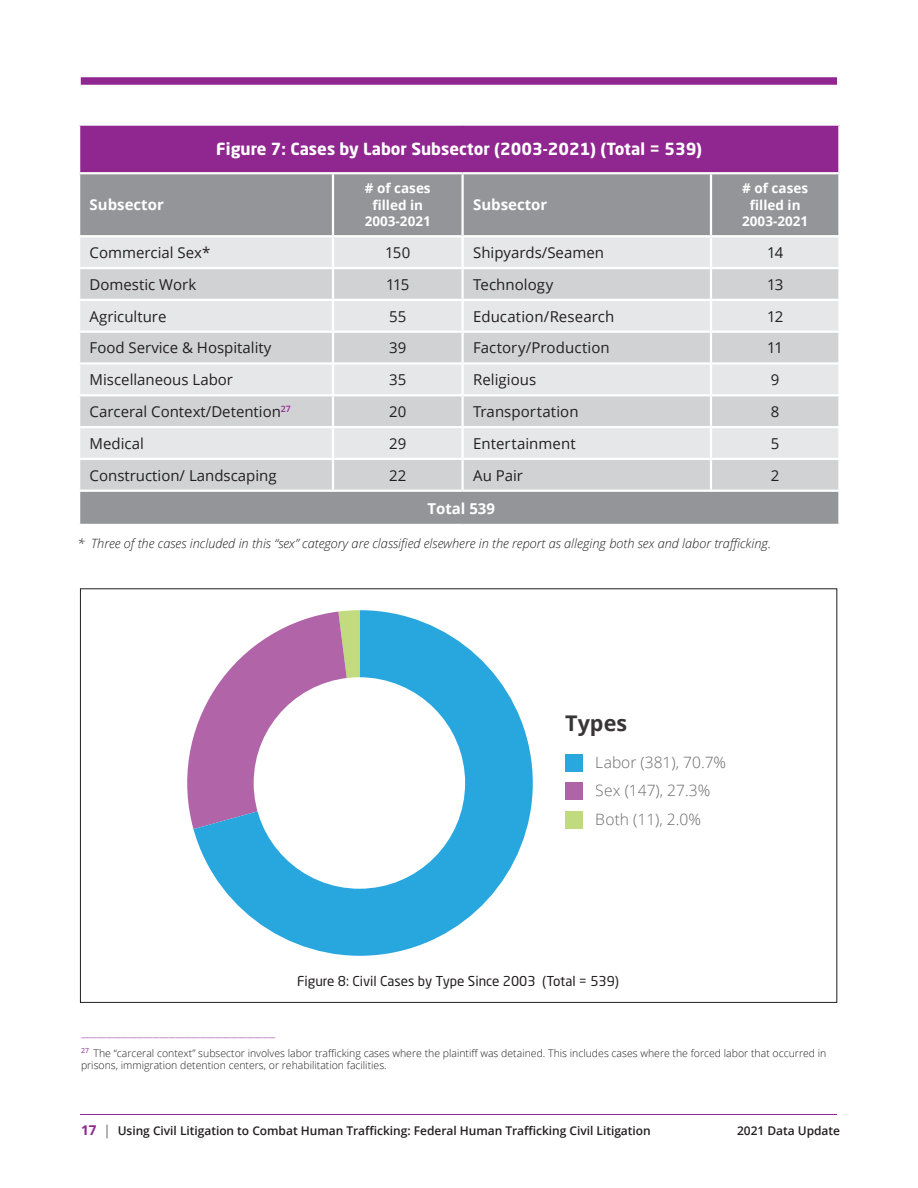
<style>
.page{position:relative;width:918px;height:1188px;background:#fff}
.page>*{position:absolute;margin:0;border:0;box-sizing:border-box;transform-origin:0 0}
.t1{font:700 21.6px "Open Sans";color:#231f20}
.t2{font:700 16.5px "Neo Sans Std";color:#fff}
.t3{font:300 15.6px/28.5px "Open Sans";color:#383838}
.t4{font:15px "Open Sans";color:#231f20}
.t5{font:700 15px "Open Sans";color:#fff}
.t6{font:700 13.5px/16.5px "Open Sans";color:#fff;text-align:center}
.subhead{font:13.5px "Neo Sans Std";color:#231f20}
.t7{font:italic 300 12.75px "Open Sans";color:#231f20}
.t8{font:600 12px "Open Sans";letter-spacing:-.005em;color:#231f20}
.t9{font:300 10.5px/12px "Open Sans";color:#231f20}
.t10{font:7.05px "Open Sans";color:#90268f}
.s1{font-weight:700;font-size:13.5px;color:#90268f}
.s2{font-weight:300;font-size:13.5px}
</style>
<div class="page">
<div style="left:81px;top:77px;width:756px;height:8px;background:#90268f"></div>
<hr style="left:80px;top:1114px;width:757px;height:1px;background:#90268f">
<div style="left:79px;top:125px;width:760px;height:48px;background:#90268f"></div>
<div style="left:80px;top:174px;width:758px;height:350px;background:#939598"></div>
<div style="left:80px;top:237px;width:758px;height:30px;background:#e6e7e9"></div>
<svg style="left:80px;top:269px;width:758px;height:221px;background:#dadbdd"></svg>
<hr style="left:78px;top:126px;width:2px;height:46px;background:#fff">
<hr style="left:838px;top:126px;width:3px;height:46px;background:#fff">
<hr style="left:332px;top:174px;width:2px;height:61px;background:#fff">
<hr style="left:461px;top:174px;width:3px;height:61px;background:#fff">
<hr style="left:711px;top:172px;width:130px;height:2px;background:#fff">
<hr style="left:710px;top:174px;width:2px;height:61px;background:#fff">
<hr style="left:332px;top:237px;width:2px;height:30px;background:#fff">
<hr style="left:461px;top:237px;width:3px;height:30px;background:#fff">
<hr style="left:711px;top:235px;width:130px;height:2px;background:#fff">
<hr style="left:710px;top:237px;width:2px;height:30px;background:#fff">
<hr style="left:78px;top:267px;width:255px;height:2px;background:#fff">
<hr style="left:333px;top:267px;width:130px;height:2px;background:#fff">
<hr style="left:332px;top:269px;width:2px;height:30px;background:#fff">
<hr style="left:461px;top:269px;width:3px;height:30px;background:#fff">
<hr style="left:78px;top:299px;width:255px;height:2px;background:#fff">
<hr style="left:333px;top:299px;width:130px;height:2px;background:#fff">
<hr style="left:332px;top:301px;width:2px;height:30px;background:#fff">
<hr style="left:461px;top:301px;width:3px;height:30px;background:#fff">
<hr style="left:710px;top:301px;width:2px;height:30px;background:#fff">
<hr style="left:78px;top:331px;width:255px;height:2px;background:#fff">
<hr style="left:333px;top:331px;width:130px;height:2px;background:#fff">
<hr style="left:332px;top:333px;width:2px;height:29px;background:#fff">
<hr style="left:461px;top:333px;width:3px;height:29px;background:#fff">
<hr style="left:78px;top:362px;width:255px;height:3px;background:#fff">
<hr style="left:333px;top:362px;width:130px;height:3px;background:#fff">
<hr style="left:332px;top:365px;width:2px;height:29px;background:#fff">
<hr style="left:461px;top:365px;width:3px;height:29px;background:#fff">
<hr style="left:710px;top:365px;width:2px;height:29px;background:#fff">
<hr style="left:78px;top:394px;width:255px;height:2px;background:#fff">
<hr style="left:333px;top:394px;width:130px;height:2px;background:#fff">
<hr style="left:332px;top:396px;width:2px;height:30px;background:#fff">
<hr style="left:461px;top:396px;width:3px;height:30px;background:#fff">
<hr style="left:78px;top:426px;width:255px;height:2px;background:#fff">
<hr style="left:333px;top:426px;width:130px;height:2px;background:#fff">
<hr style="left:332px;top:428px;width:2px;height:30px;background:#fff">
<hr style="left:461px;top:428px;width:3px;height:30px;background:#fff">
<hr style="left:710px;top:428px;width:2px;height:30px;background:#fff">
<hr style="left:78px;top:458px;width:255px;height:2px;background:#fff">
<hr style="left:333px;top:458px;width:130px;height:2px;background:#fff">
<hr style="left:332px;top:460px;width:2px;height:30px;background:#fff">
<hr style="left:461px;top:460px;width:3px;height:30px;background:#fff">
<hr style="left:333px;top:490px;width:130px;height:2px;background:#fff">
<hr style="left:78px;top:172px;width:255px;height:2px;background:#fff">
<hr style="left:463px;top:172px;width:248px;height:2px;background:#fff">
<hr style="left:78px;top:235px;width:255px;height:2px;background:#fff">
<hr style="left:463px;top:235px;width:248px;height:2px;background:#fff">
<hr style="left:333px;top:172px;width:130px;height:2px;background:#fff">
<hr style="left:333px;top:235px;width:130px;height:2px;background:#fff">
<hr style="left:463px;top:267px;width:248px;height:2px;background:#fff">
<hr style="left:463px;top:299px;width:248px;height:2px;background:#fff">
<hr style="left:463px;top:362px;width:248px;height:3px;background:#fff">
<hr style="left:463px;top:426px;width:248px;height:2px;background:#fff">
<hr style="left:711px;top:267px;width:130px;height:2px;background:#fff">
<hr style="left:710px;top:269px;width:2px;height:30px;background:#fff">
<hr style="left:711px;top:299px;width:130px;height:2px;background:#fff">
<hr style="left:711px;top:362px;width:130px;height:3px;background:#fff">
<hr style="left:711px;top:426px;width:130px;height:2px;background:#fff">
<hr style="left:711px;top:490px;width:130px;height:2px;background:#fff">
<hr style="left:463px;top:331px;width:248px;height:2px;background:#fff">
<hr style="left:463px;top:394px;width:248px;height:2px;background:#fff">
<hr style="left:463px;top:458px;width:248px;height:2px;background:#fff">
<hr style="left:711px;top:331px;width:130px;height:2px;background:#fff">
<hr style="left:710px;top:333px;width:2px;height:29px;background:#fff">
<hr style="left:711px;top:394px;width:130px;height:2px;background:#fff">
<hr style="left:710px;top:396px;width:2px;height:30px;background:#fff">
<hr style="left:711px;top:458px;width:130px;height:2px;background:#fff">
<hr style="left:710px;top:460px;width:2px;height:30px;background:#fff">
<hr style="left:78px;top:490px;width:255px;height:2px;background:#fff">
<hr style="left:463px;top:490px;width:248px;height:2px;background:#fff">
<hr style="left:78px;top:124px;width:255px;height:2px;background:#fff">
<hr style="left:333px;top:124px;width:130px;height:2px;background:#fff">
<hr style="left:463px;top:124px;width:248px;height:2px;background:#fff">
<hr style="left:711px;top:124px;width:130px;height:2px;background:#fff">
<svg style="left:187px;top:739px;width:6px;height:88px"></svg>
<svg style="left:193px;top:610px;width:340px;height:346px"></svg>
<div style="left:254px;top:677px;width:211px;height:212px;background:#fff;border-radius:50%"></div>
<div style="left:565px;top:754px;width:18px;height:17px;background:#29a8e0"></div>
<div style="left:565px;top:782px;width:18px;height:18px;background:#b064a8"></div>
<div style="left:565px;top:811px;width:18px;height:17px;background:#bfdb7e"></div>
<p class="t5" style="left:90px;top:194px;width:76px">Subsector</p>
<p class="t2" style="left:216px;top:139px;width:487px">Figure 7: Cases by Labor Subsector (2003-2021) (Total = 539)</p>
<p class="t6" style="left:365px;top:180px;width:68px"># of cases filled in<br>2003-2021</p>
<p class="t5" style="left:473px;top:194px;width:76px">Subsector</p>
<p class="t6" style="left:742px;top:180px;width:68px"># of cases filled in<br>2003-2021</p>
<p class="t4" style="left:90px;top:242px;width:122px">Commercial Sex*</p>
<p class="t4" style="left:385px;top:242px;width:27px">150</p>
<p class="t4" style="left:473px;top:242px;width:132px">Shipyards/Seamen</p>
<p class="t4" style="left:767px;top:242px;width:18px">14</p>
<p class="t4" style="left:90px;top:274px;width:108px">Domestic Work</p>
<p class="t4" style="left:386px;top:274px;width:25px">115</p>
<p class="t4" style="left:473px;top:274px;width:82px">Technology</p>
<p class="t4" style="left:767px;top:274px;width:18px">13</p>
<p class="t4" style="left:90px;top:306px;width:78px">Agriculture</p>
<p class="t4" style="left:389px;top:306px;width:19px">55</p>
<p class="t4" style="left:473px;top:306px;width:143px">Education/Research</p>
<p class="t4" style="left:767px;top:306px;width:18px">12</p>
<p class="t4" style="left:90px;top:338px;width:183px">Food Service &amp; Hospitality</p>
<p class="t4" style="left:389px;top:338px;width:19px">39</p>
<p class="t4" style="left:473px;top:338px;width:138px">Factory/Production</p>
<p class="t4" style="left:767px;top:338px;width:17px">11</p>
<p class="t4" style="left:90px;top:369px;width:145px">Miscellaneous Labor</p>
<p class="t4" style="left:389px;top:369px;width:19px">35</p>
<p class="t4" style="left:473px;top:369px;width:65px">Religious</p>
<p class="t4" style="left:771px;top:369px;width:10px">9</p>
<p class="t4" style="left:90px;top:401px;width:203px">Carceral Context/Detention<sup>27</sup></p>
<p class="t4" style="left:389px;top:401px;width:19px">20</p>
<p class="t4" style="left:473px;top:401px;width:107px">Transportation</p>
<p class="t4" style="left:771px;top:401px;width:10px">8</p>
<p class="t4" style="left:90px;top:433px;width:56px">Medical</p>
<p class="t4" style="left:389px;top:433px;width:19px">29</p>
<p class="t4" style="left:473px;top:433px;width:104px">Entertainment</p>
<p class="t4" style="left:771px;top:433px;width:10px">5</p>
<p class="t4" style="left:90px;top:465px;width:189px">Construction/ Landscaping</p>
<p class="t4" style="left:389px;top:465px;width:19px">22</p>
<p class="t4" style="left:473px;top:465px;width:51px">Au Pair</p>
<p class="t4" style="left:771px;top:465px;width:10px">2</p>
<p class="t5" style="left:427px;top:498px;width:69px">Total 539</p>
<p class="t7" style="left:77px;top:534px;width:695px">* Three of the cases included in this “sex” category are classified elsewhere in the report as alleging both sex and labor trafficking.</p>
<h1 class="t1" style="left:565px;top:708px;width:63px">Types</h1>
<p class="t3" style="left:596px;top:748px;width:132px">Labor (381), 70.7%<br>Sex (147), 27.3%<br>Both (11), 2.0%</p>
<p class="subhead" style="left:297px;top:973px;width:323px">Figure 8: Civil Cases by Type Since 2003 (Total = 539)</p>
<p class="t10" style="left:81px;top:1029px;width:196px">______________________________________________________________</p>
<p class="t9" style="left:81px;top:1047px;width:747px"><sup>27</sup> The “carceral context” subsector involves labor trafficking cases where the plaintiff was detained. This includes cases where the forced labor that occurred in prisons, immigration detention centers, or rehabilitation facilities.</p>
<p class="t8" style="left:81px;top:1123px;width:571px"><span class="s1">17</span> <span class="s2">|</span> Using Civil Litigation to Combat Human Trafficking: Federal Human Trafficking Civil Litigation</p>
<p class="t8" style="left:737px;top:1123px;width:104px">2021 Data Update</p>
</div>
